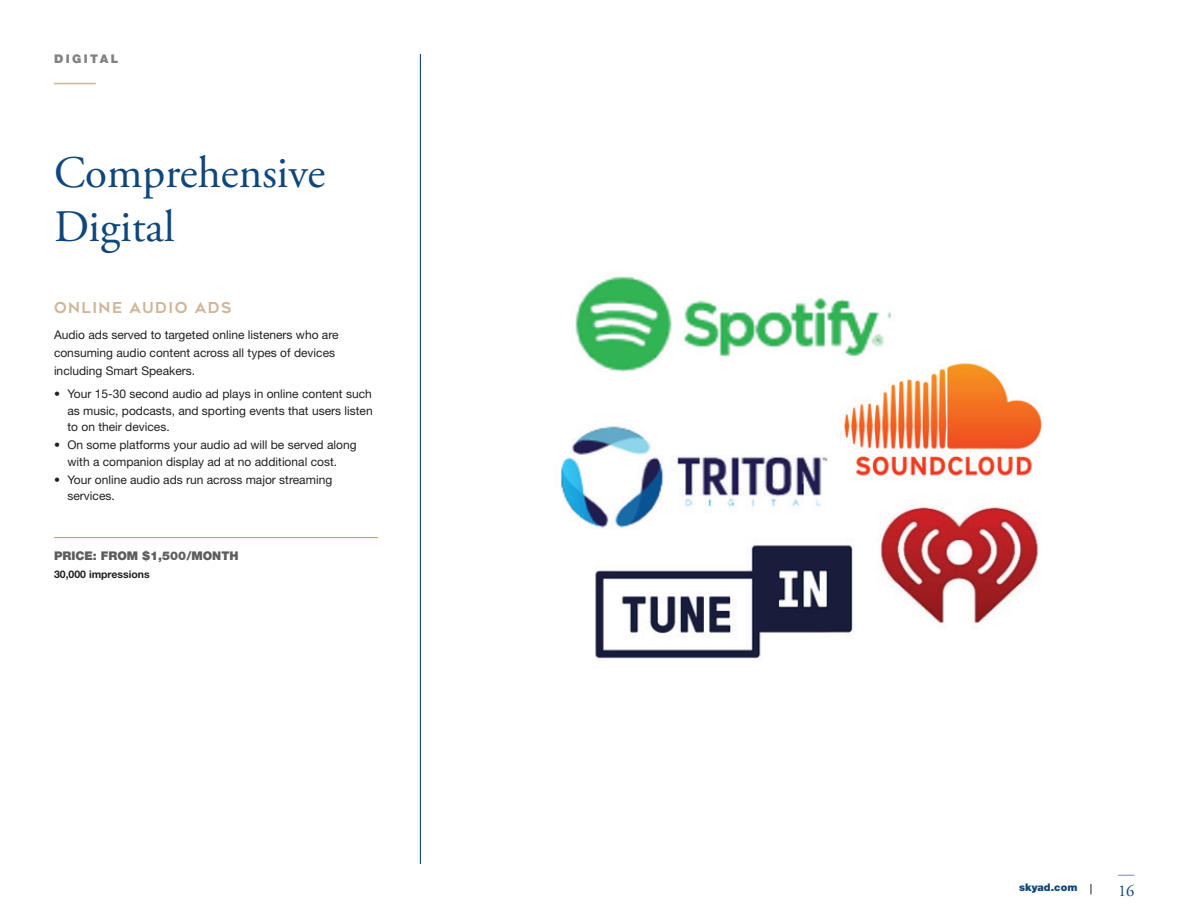
<style>
.page{position:relative;width:1188px;height:918px;background:#fff}
.page>*{position:absolute;margin:0;border:0;box-sizing:border-box;transform-origin:0 0}
.t1{font:45px/54px "Adobe Garamond Pro";color:#0f477c}
.t2{font:16.5px "Adobe Garamond Pro";color:#0f477c}
.t3{font:700 15px "Geometos Neue";letter-spacing:.1em;color:#ceb698}
.t4{font:12px/16.5px "Helvetica Neue LT Std";color:#231f20}
.t5{font:900 12px "Helvetica Neue LT Std";color:#5d5d5d}
.t6{font:900 12px "Helvetica Neue LT Std";letter-spacing:.2em;color:#808285}
.t7{font:700 10.5px "Helvetica Neue LT Std";color:#231f20}
.t8{font:900 10.5px "Helvetica Neue LT Std";color:#0f477c}
</style>
<div class="page">
<hr style="left:54px;top:83px;width:42px;height:1px;background:#ceb698">
<svg style="left:1118px;top:875px;width:17px;height:1px"></svg>
<hr style="left:54px;top:537px;width:324px;height:1px;background:#c19b3d">
<hr style="left:420px;top:54px;width:1px;height:810px;background:#00295c">
<img style="left:561px;top:276px;width:481px;height:386px">
<p class="t6" style="left:54px;top:51px;width:66px">DIGITAL</p>
<h1 class="t1" style="left:54px;top:147px;width:273px">Comprehensive<br>Digital</h1>
<p class="t3" style="left:54px;top:299px;width:179px">ONLINE AUDIO ADS</p>
<p class="t4" style="left:54px;top:326px;width:286px;line-height:18px">Audio ads served to targeted online listeners who are consuming audio content across all types of devices including Smart Speakers.</p>
<p class="t4" style="left:68px;top:386px;width:307px;text-align:justify;text-indent:-14px">• Your 15-30 second audio ad plays in online content such as music, podcasts, and sporting events that users listen to on their devices.</p>
<p class="t4" style="left:54px;top:437px;width:304px;text-align:center">• On some platforms your audio ad will be served along with a companion display ad at no additional cost.</p>
<p class="t4" style="left:68px;top:471px;width:266px;text-indent:-14px">• Your online audio ads run across major streaming services.</p>
<p class="t5" style="left:54px;top:548px;width:186px">PRICE: FROM $1,500/MONTH</p>
<p class="t7" style="left:54px;top:567px;width:97px">30,000 impressions</p>
<p class="t8" style="left:1019px;top:881px;width:60px">skyad.com</p>
<h2 class="t2" style="left:1118px;top:881px;width:18px">16</h2>
</div>
